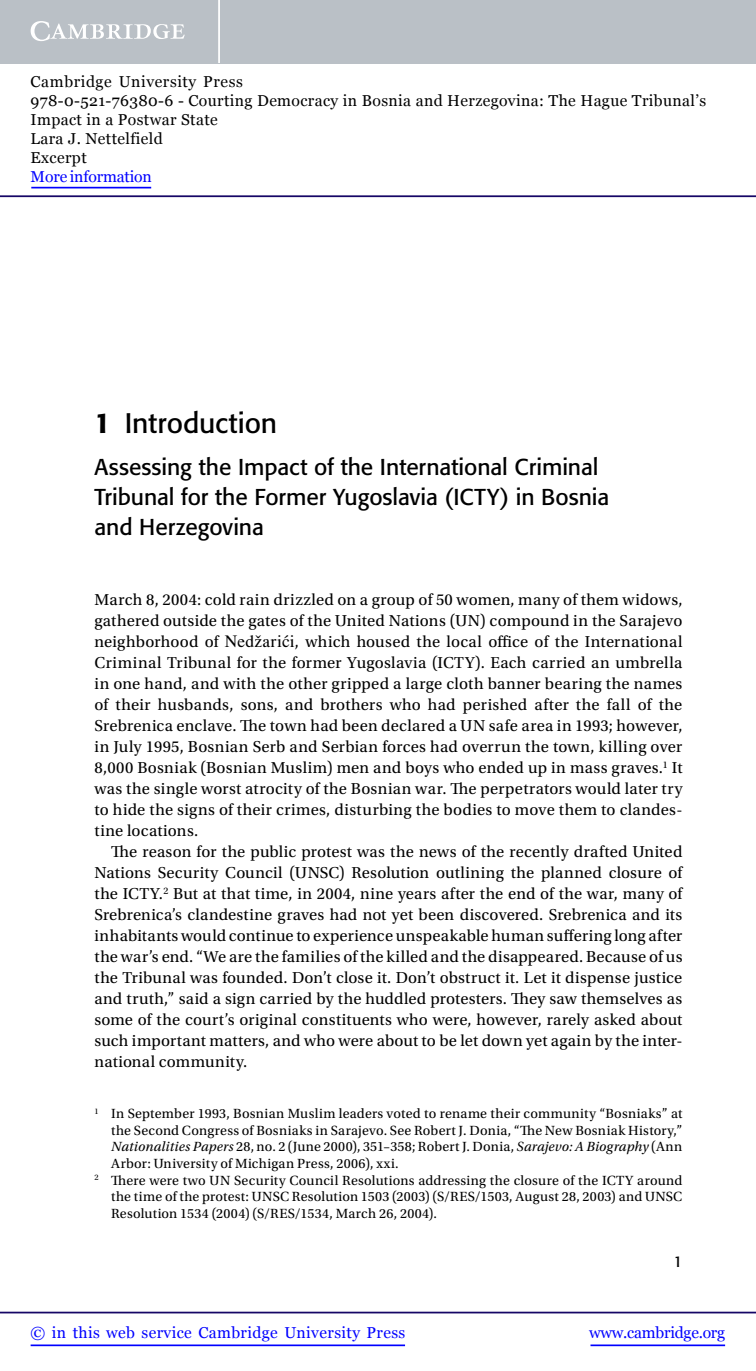
<style>
.page{position:relative;width:756px;height:1371px;background:#fff}
.page>*{position:absolute;margin:0;border:0;box-sizing:border-box;transform-origin:0 0}
.t1{font:28px "Formata";letter-spacing:-.005em;color:#000}
.t2{font:22.75px/29.8px "Formata";letter-spacing:-.005em;color:#000}
.t3{font:16.62px/21px "Utopia Std";color:#000;text-align:justify}
.t4{font:15.75px/18.9px "Georgia";letter-spacing:.025em;color:#000}
.t5{font:15.75px "Georgia";letter-spacing:.025em;color:#00f}
.t6{font:15.75px "Georgia";letter-spacing:-.015em;color:#00f}
.t7{font:15.75px "Georgia";letter-spacing:-.01em;color:#00f}
.t8{font:15.4px "Formata";color:#000}
.t9{font:14px "Utopia Std";letter-spacing:.015em;color:#000}
.s1{font-weight:500}
.s2{font-family:"Gandhari Unicode"}
.s3{font-style:italic}
</style>
<div class="page">
<hr style="left:591px;top:1344px;width:134px;height:1px;background:#00f">
<hr style="left:0;top:1311px;width:756px;height:2px;background:#150666">
<hr style="left:31px;top:1344px;width:374px;height:1px;background:#00f">
<div style="left:0;top:0;width:756px;height:63px;background:#bac0c6"></div>
<svg style="left:31px;top:21px;width:154px;height:20px"></svg>
<hr style="left:218px;top:0;width:2px;height:63px;background:#fff">
<hr style="left:0;top:195px;width:756px;height:2px;background:#150666">
<hr style="left:31px;top:187px;width:120px;height:1px;background:#00f">
<p class="t4" style="left:31px;top:72px;width:677px">Cambridge University Press<br>978-0-521-76380-6 - Courting Democracy in Bosnia and Herzegovina: The Hague Tribunal’s Impact in a Postwar State<br>Lara J. Nettelfield<br>Excerpt</p>
<p class="t7" style="left:31px;top:167px;width:123px">More information</p>
<h1 class="t1" style="left:94px;top:406px;width:184px"><span class="s1">1</span> Introduction</h1>
<h2 class="t2" style="left:94px;top:452px;width:516px">Assessing the Impact of the International Criminal<br>Tribunal for the Former Yugoslavia (ICTY) in Bosnia and Herzegovina</h2>
<p class="t3" style="left:94px;top:589px;width:590px">March 8, 2004: cold rain drizzled on a group of 50 women, many of them widows, gathered outside the gates of the United Nations (UN) compound in the Sarajevo neighborhood of <span class="s2">Nedžarići</span>, which housed the local office of the International Criminal Tribunal for the former Yugoslavia (ICTY). Each carried an umbrella in one hand, and with the other gripped a large cloth banner bearing the names of their husbands, sons, and brothers who had perished after the fall of the Srebrenica enclave. The town had been declared a UN safe area in 1993; however, in July 1995, Bosnian Serb and Serbian forces had overrun the town, killing over 8,000 Bosniak (Bosnian Muslim) men and boys who ended up in mass graves.<sup>1</sup> It was the single worst atrocity of the Bosnian war. The perpetrators would later try to hide the signs of their crimes, disturbing the bodies to move them to clandes&shy;tine locations.</p>
<p class="t3" style="left:94px;top:841px;width:590px;text-indent:17px">The reason for the public protest was the news of the recently drafted United Nations Security Council (UNSC) Resolution outlining the planned closure of the ICTY.<sup>2</sup> But at that time, in 2004, nine years after the end of the war, many of Srebrenica’s clandestine graves had not yet been discovered. Srebrenica and its inhabitants would continue to experience unspeakable human suffering long after the war’s end. “We are the families of the killed and the disappeared. Because of us the Tribunal was founded. Don’t close it. Don’t obstruct it. Let it dispense justice and truth,” said a sign carried by the huddled protesters. They saw themselves as some of the court’s original constituents who were, however, rarely asked about such important matters, and who were about to be let down yet again by the inter&shy;national community.</p>
<p class="t9" style="left:94px;top:1105px;width:589px"><sup>1</sup> In September 1993, Bosnian Muslim leaders voted to rename their community “Bosniaks” at</p>
<p class="t9" style="left:111px;top:1122px;width:573px">the Second Congress of Bosniaks in Sarajevo. See Robert J. Donia, “The New Bosniak History,”</p>
<p class="t9" style="left:111px;top:1139px;width:573px"><span class="s3">Nationalities Papers</span> 28, no. 2 (June 2000), 351–358; Robert J. Donia, <span class="s3">Sarajevo: A Biography</span> (Ann</p>
<p class="t9" style="left:111px;top:1155px;width:289px">Arbor: University of Michigan Press, 2006), xxi.</p>
<p class="t9" style="left:94px;top:1172px;width:589px"><sup>2</sup> There were two UN Security Council Resolutions addressing the closure of the ICTY around</p>
<p class="t9" style="left:111px;top:1188px;width:573px">the time of the protest: UNSC Resolution 1503 (2003) (S/RES/1503, August 28, 2003) and UNSC</p>
<p class="t9" style="left:111px;top:1205px;width:327px">Resolution 1534 (2004) (S/RES/1534, March 26, 2004).</p>
<p class="t8" style="left:674px;top:1251px;width:10px">1</p>
<p class="t5" style="left:31px;top:1323px;width:376px">© in this web service Cambridge University Press</p>
<p class="t6" style="left:589px;top:1323px;width:137px">www.cambridge.org</p>
</div>
